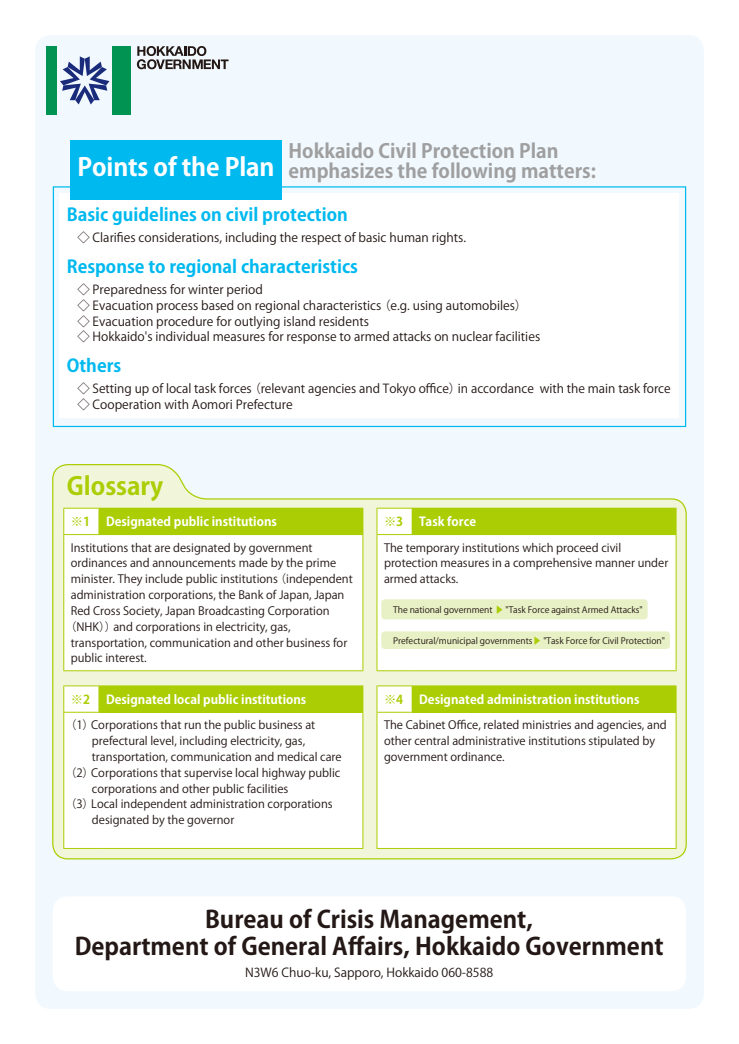
<style>
.page{position:relative;width:739px;height:1044px;background:#fff}
.page>*{position:absolute;margin:0;border:0;box-sizing:border-box;transform-origin:0 0}
.t1{font:24.8px "Koz Go Pro Bold 90 pv RKSJ H";letter-spacing:-.005em;color:#fff}
.t2{font:24.8px "Koz Go Pro Bold 90 pv RKSJ H";color:#abcd03}
.t3{font:23.6px/27.6px "Koz Go Pro Bold 90 pv RKSJ H";color:#231815;text-align:center}
.t4{font:19.2px/20.8px "Koz Go Pro Bold 90 pv RKSJ H";color:#9f9fa0}
.t5{font:17.6px "Koz Go Pro Bold 90 pv RKSJ H";color:#00b9ef}
.t6{font:12.4px/16px "Koz Go Pro Regular 90 pv RKSJ H";color:#231815}
.t7{font:12.4px "Koz Go Pro Bold 90 pv RKSJ H";color:#fff}
.t8{font:12.4px "Koz Go Pro Bold 90 pv RKSJ H";color:#abcd03}
.t9{font:11.6px/16px "Koz Go Pro Regular 90 pv RKSJ H";color:#231815}
.t10{font:8.8px "Koz Go Pro Regular 90 pv RKSJ H";color:#231815}
.s1{color:#abcd03}
</style>
<div class="page">
<div style="left:35px;top:35px;width:668px;height:974px;background:#f1f9fe;border-radius:15px"></div>
<div style="left:53px;top:186px;width:632px;height:241px;border:1px solid #00b9ef"></div>
<div style="left:60px;top:193px;width:618px;height:225px;background:#fff"></div>
<div style="left:70px;top:141px;width:211px;height:59px;background:#00b9ef"></div>
<div style="left:53px;top:896px;width:632px;height:95px;background:#fff;border-radius:15px"></div>
<svg style="left:52px;top:464px;width:635px;height:396px"></svg>
<div style="left:64px;top:509px;width:298px;height:161px;background:#fff"></div>
<div style="left:99px;top:508px;width:263px;height:27px;background:#abcd03"></div>
<hr style="left:98px;top:509px;width:2px;height:25px;background:#abcd03">
<hr style="left:99px;top:670px;width:264px;height:1px;background:#abcd03">
<hr style="left:63px;top:670px;width:36px;height:1px;background:#abcd03">
<hr style="left:362px;top:535px;width:1px;height:135px;background:#abcd03">
<hr style="left:99px;top:534px;width:264px;height:1px;background:#abcd03">
<hr style="left:63px;top:535px;width:1px;height:135px;background:#abcd03">
<hr style="left:63px;top:534px;width:36px;height:1px;background:#abcd03">
<svg style="left:362px;top:509px;width:1px;height:25px"></svg>
<hr style="left:99px;top:507px;width:264px;height:2px;background:#abcd03">
<svg style="left:63px;top:509px;width:1px;height:25px"></svg>
<hr style="left:63px;top:507px;width:36px;height:2px;background:#abcd03">
<div style="left:64px;top:687px;width:298px;height:161px;background:#fff"></div>
<div style="left:99px;top:686px;width:263px;height:26px;background:#abcd03"></div>
<hr style="left:98px;top:686px;width:2px;height:26px;background:#abcd03">
<hr style="left:99px;top:848px;width:264px;height:1px;background:#abcd03">
<hr style="left:63px;top:848px;width:36px;height:1px;background:#abcd03">
<hr style="left:362px;top:713px;width:1px;height:135px;background:#abcd03">
<hr style="left:99px;top:712px;width:264px;height:1px;background:#abcd03">
<hr style="left:63px;top:713px;width:1px;height:135px;background:#abcd03">
<hr style="left:63px;top:712px;width:36px;height:1px;background:#abcd03">
<svg style="left:362px;top:687px;width:1px;height:25px"></svg>
<hr style="left:99px;top:685px;width:264px;height:2px;background:#abcd03">
<svg style="left:63px;top:687px;width:1px;height:25px"></svg>
<hr style="left:63px;top:685px;width:36px;height:2px;background:#abcd03">
<div style="left:377px;top:687px;width:298px;height:161px;background:#fff"></div>
<div style="left:412px;top:686px;width:263px;height:26px;background:#abcd03"></div>
<svg style="left:411px;top:687px;width:1px;height:25px"></svg>
<hr style="left:412px;top:848px;width:264px;height:1px;background:#abcd03">
<hr style="left:376px;top:848px;width:36px;height:1px;background:#abcd03">
<hr style="left:675px;top:713px;width:1px;height:135px;background:#abcd03">
<hr style="left:412px;top:712px;width:264px;height:1px;background:#abcd03">
<hr style="left:376px;top:713px;width:1px;height:135px;background:#abcd03">
<hr style="left:376px;top:712px;width:36px;height:1px;background:#abcd03">
<svg style="left:675px;top:687px;width:1px;height:25px"></svg>
<hr style="left:412px;top:685px;width:264px;height:2px;background:#abcd03">
<svg style="left:376px;top:687px;width:1px;height:25px"></svg>
<hr style="left:376px;top:685px;width:36px;height:2px;background:#abcd03">
<div style="left:377px;top:509px;width:298px;height:161px;background:#fff"></div>
<div style="left:412px;top:508px;width:263px;height:27px;background:#abcd03"></div>
<svg style="left:411px;top:509px;width:1px;height:25px"></svg>
<hr style="left:412px;top:670px;width:264px;height:1px;background:#abcd03">
<hr style="left:376px;top:670px;width:36px;height:1px;background:#abcd03">
<hr style="left:675px;top:535px;width:1px;height:135px;background:#abcd03">
<hr style="left:412px;top:534px;width:264px;height:1px;background:#abcd03">
<hr style="left:376px;top:535px;width:1px;height:135px;background:#abcd03">
<hr style="left:376px;top:534px;width:36px;height:1px;background:#abcd03">
<svg style="left:675px;top:509px;width:1px;height:25px"></svg>
<hr style="left:412px;top:507px;width:264px;height:2px;background:#abcd03">
<svg style="left:376px;top:509px;width:1px;height:25px"></svg>
<hr style="left:376px;top:507px;width:36px;height:2px;background:#abcd03">
<div style="left:381px;top:599px;width:266px;height:20px;background:#e8f0c5;border-radius:4px"></div>
<div style="left:381px;top:631px;width:288px;height:18px;background:#e8f0c5;border-radius:4px"></div>
<svg style="left:60px;top:56px;width:49px;height:48px"></svg>
<div style="left:47px;top:46px;width:10px;height:69px;background:#009351"></div>
<div style="left:112px;top:46px;width:19px;height:69px;background:#009351"></div>
<svg style="left:137px;top:46px;width:91px;height:23px"></svg>
<p class="t4" style="left:288px;top:143px;width:309px">Hokkaido Civil Protection Plan emphasizes the following matters:</p>
<p class="t5" style="left:67px;top:208px;width:282px">Basic guidelines on civil protection</p>
<p class="t6" style="left:77px;top:231px;width:390px">◇ Clarifies considerations, including the respect of basic human rights.</p>
<p class="t5" style="left:67px;top:260px;width:292px">Response to regional characteristics</p>
<p class="t6" style="left:77px;top:283px;width:464px">◇ Preparedness for winter period<br>◇ Evacuation process based on regional characteristics （e.g. using automobiles）◇ Evacuation procedure for outlying island residents<br>◇ Hokkaido's individual measures for response to armed attacks on nuclear facilities</p>
<p class="t5" style="left:67px;top:359px;width:56px">Others</p>
<p class="t6" style="left:77px;top:382px;width:594px">◇ Setting up of local task forces （relevant agencies and Tokyo office）in accordance with the main task force ◇ Cooperation with Aomori Prefecture</p>
<p class="t1" style="left:77px;top:158px;width:198px">Points of the Plan</p>
<p class="t2" style="left:67px;top:476px;width:98px">Glossary</p>
<p class="t8" style="left:71px;top:517px;width:21px">※1</p>
<p class="t7" style="left:106px;top:517px;width:172px">Designated public institutions</p>
<p class="t9" style="left:71px;top:541px;width:243px">Institutions that are designated by government</p>
<p class="t9" style="left:71px;top:557px;width:267px">ordinances and announcements made by the prime</p>
<p class="t9" style="left:71px;top:572px;width:283px">minister. They include public institutions （independent</p>
<p class="t9" style="left:71px;top:588px;width:275px">administration corporations, the Bank of Japan, Japan</p>
<p class="t9" style="left:71px;top:604px;width:260px">Red Cross Society, Japan Broadcasting Corporation</p>
<p class="t9" style="left:65px;top:620px;width:227px">（NHK））and corporations in electricity, gas,</p>
<p class="t9" style="left:71px;top:636px;width:278px">transportation, communication and other business for</p>
<p class="t9" style="left:71px;top:652px;width:77px">public interest.</p>
<p class="t8" style="left:71px;top:694px;width:21px">※2</p>
<p class="t7" style="left:106px;top:694px;width:202px">Designated local public institutions</p>
<p class="t9" style="left:65px;top:719px;width:251px">（1）Corporations that run the public business at</p>
<p class="t9" style="left:92px;top:734px;width:215px">prefectural level, including electricity, gas,</p>
<p class="t9" style="left:92px;top:750px;width:251px">transportation, communication and medical care</p>
<p class="t9" style="left:65px;top:766px;width:276px">（2）Corporations that supervise local highway public</p>
<p class="t9" style="left:92px;top:782px;width:198px">corporations and other public facilities</p>
<p class="t9" style="left:65px;top:798px;width:269px">（3）Local independent administration corporations</p>
<p class="t9" style="left:92px;top:813px;width:144px">designated by the governor</p>
<p class="t8" style="left:384px;top:517px;width:21px">※3</p>
<p class="t7" style="left:419px;top:517px;width:58px">Task force</p>
<p class="t9" style="left:384px;top:541px;width:285px">The temporary institutions which proceed civil protection measures in a comprehensive manner under armed attacks.</p>
<p class="t10" style="left:393px;top:606px;width:251px">The national government <span class="s1">▶</span> "Task Force against Armed Attacks"</p>
<p class="t10" style="left:393px;top:637px;width:273px">Prefectural/municipal governments<span class="s1">▶</span> "Task Force for Civil Protection"</p>
<p class="t8" style="left:384px;top:694px;width:21px">※4</p>
<p class="t7" style="left:419px;top:694px;width:222px">Designated administration institutions</p>
<p class="t9" style="left:384px;top:719px;width:284px">The Cabinet Office, related ministries and agencies, and other central administrative institutions stipulated by government ordinance.</p>
<p class="t3" style="left:75px;top:908px;width:590px">Bureau of Crisis Management,<br>Department of General Affairs, Hokkaido Government</p>
<p class="t6" style="left:245px;top:966px;width:249px">N3W6 Chuo-ku, Sapporo, Hokkaido 060-8588</p>
</div>
